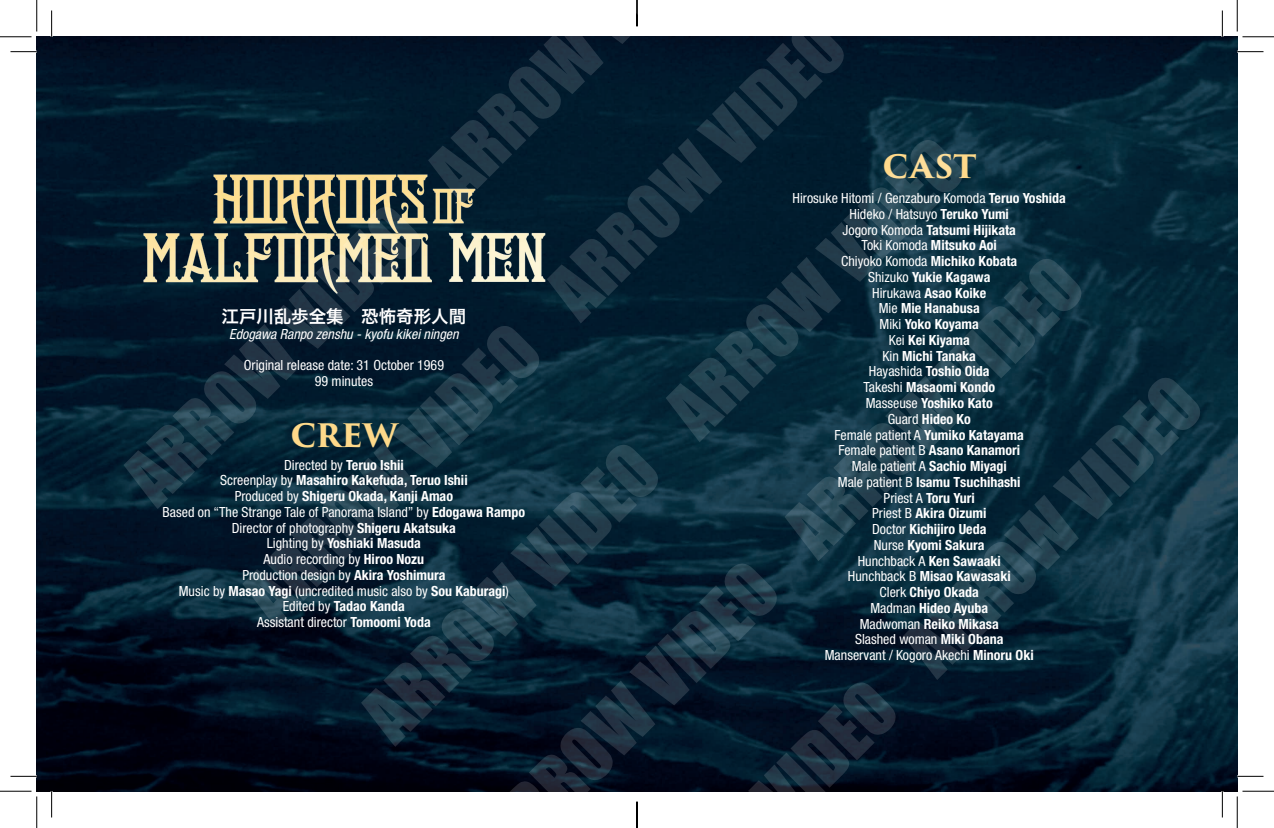
<style>
.page{position:relative;width:1274px;height:828px;background:#fff}
.page>*{position:absolute;margin:0;border:0;box-sizing:border-box;transform-origin:0 0}
.t1{font:70px "Impact";color:rgb(255 255 255/.14)}
.t2{font:700 31.5px "Trajan Pro 3";color:#fed98a}
.t3{font:17.5px "Hira Kaku Pro W6";color:#fff}
.t4{font:700 condensed 14px/15.8px "Helvetica Neue LT Std";color:#fff;text-align:center}
.t5{font:condensed 14px/15.8px "Helvetica Neue LT Std";color:#fff;text-align:center}
.t6{font:italic condensed 14px "Helvetica Neue LT Std";color:#fff}
.s1{font-weight:400}
.s2{font-weight:700}
</style>
<div class="page">
<img style="left:37px;top:37px;width:1200px;height:754px">
<img style="left:141px;top:170px;width:406px;height:126px">
<svg style="left:10px;top:51px;width:27px;height:1px"></svg>
<svg style="left:1237px;top:51px;width:26px;height:1px"></svg>
<svg style="left:10px;top:776px;width:27px;height:1px"></svg>
<svg style="left:1237px;top:776px;width:26px;height:1px"></svg>
<svg style="left:51px;top:10px;width:1px;height:27px"></svg>
<svg style="left:51px;top:791px;width:1px;height:26px"></svg>
<svg style="left:1222px;top:10px;width:1px;height:27px"></svg>
<svg style="left:1222px;top:791px;width:1px;height:26px"></svg>
<hr style="left:0;top:36px;width:32px;height:1px;background:#000">
<hr style="left:1242px;top:36px;width:32px;height:1px;background:#000">
<hr style="left:0;top:790px;width:32px;height:1px;background:#000">
<hr style="left:1242px;top:790px;width:32px;height:1px;background:#000">
<hr style="left:36px;top:0;width:1px;height:31px;background:#000">
<hr style="left:36px;top:796px;width:1px;height:32px;background:#000">
<hr style="left:1237px;top:0;width:1px;height:31px;background:#000">
<hr style="left:1237px;top:796px;width:1px;height:32px;background:#000">
<svg style="left:636px;top:0;width:2px;height:26px"></svg>
<svg style="left:637px;top:801px;width:1px;height:27px"></svg>
<h1 class="t1" style="left:100px;top:451px;width:687px;rotate:-45deg">ARROW VIDEO ARROW V</h1>
<h1 class="t1" style="left:219px;top:570px;width:814px;rotate:-45deg">ARROW VIDEO ARROW VIDEO</h1>
<h1 class="t1" style="left:337px;top:689px;width:814px;rotate:-45deg">ARROW VIDEO ARROW VIDEO</h1>
<h2 class="t2" style="left:883px;top:143px;width:96px">CAST</h2>
<p class="t4" style="left:793px;top:190px;width:275px"><span class="s1">Hirosuke Hitomi / Genzaburo Komoda</span> Teruo Yoshida<br><span class="s1">Hideko / Hatsuyo</span> Teruko Yumi<br><span class="s1">Jogoro Komoda</span> Tatsumi Hijikata<br><span class="s1">Toki Komoda</span> Mitsuko Aoi<br><span class="s1">Chiyoko Komoda</span> Michiko Kobata<br><span class="s1">Shizuko</span> Yukie Kagawa<br><span class="s1">Hirukawa</span> Asao Koike<br><span class="s1">Mie</span> Mie Hanabusa<br><span class="s1">Miki</span> Yoko Koyama<br><span class="s1">Kei</span> Kei Kiyama<br><span class="s1">Kin</span> Michi Tanaka<br><span class="s1">Hayashida</span> Toshio Oida<br><span class="s1">Takeshi</span> Masaomi Kondo<br><span class="s1">Masseuse</span> Yoshiko Kato<br><span class="s1">Guard</span> Hideo Ko<br><span class="s1">Female patient A</span> Yumiko Katayama<br><span class="s1">Female patient B</span> Asano Kanamori<br><span class="s1">Male patient A</span> Sachio Miyagi<br><span class="s1">Male patient B</span> Isamu Tsuchihashi<br><span class="s1">Priest A</span> Toru Yuri<br><span class="s1">Priest B</span> Akira Oizumi<br><span class="s1">Doctor</span> Kichijiro Ueda<br><span class="s1">Nurse</span> Kyomi Sakura<br><span class="s1">Hunchback A</span> Ken Sawaaki<br><span class="s1">Hunchback B</span> Misao Kawasaki<br><span class="s1">Clerk</span> Chiyo Okada<br><span class="s1">Madman</span> Hideo Ayuba<br><span class="s1">Madwoman</span> Reiko Mikasa<br><span class="s1">Slashed woman</span> Miki Obana<br><span class="s1">Manservant / Kogoro Akechi</span> Minoru Oki</p>
<h1 class="t1" style="left:481px;top:782px;width:778px;rotate:-45deg">RROW VIDEO ARROW VIDEO</h1>
<p class="t3" style="left:222px;top:300px;width:246px">江戸川乱歩全集　恐怖奇形人間</p>
<p class="t6" style="left:229px;top:325px;width:231px">Edogawa Ranpo zenshu - kyofu kikei ningen</p>
<p class="t5" style="left:244px;top:357px;width:202px">Original release date: 31 October 1969<br>99 minutes</p>
<h1 class="t1" style="left:730px;top:772px;width:595px;rotate:-45deg">VIDEO ARROW VIDEO</h1>
<h2 class="t2" style="left:291px;top:412px;width:109px">CREW</h2>
<p class="t5" style="left:163px;top:456px;width:364px">Directed by <span class="s2">Teruo Ishii<br></span>Screenplay by <span class="s2">Masahiro Kakefuda, Teruo Ishii<br></span>Produced by <span class="s2">Shigeru Okada, Kanji Amao<br></span>Based on “The Strange Tale of Panorama Island” by <span class="s2">Edogawa Rampo </span>Director of photography <span class="s2">Shigeru Akatsuka<br></span>Lighting by <span class="s2">Yoshiaki Masuda<br></span>Audio recording by <span class="s2">Hiroo Nozu<br></span>Production design by <span class="s2">Akira Yoshimura<br></span>Music by <span class="s2">Masao Yagi</span> (uncredited music also by <span class="s2">Sou Kaburagi</span>)<br>Edited by <span class="s2">Tadao Kanda<br></span>Assistant director <span class="s2">Tomoomi Yoda</span></p>
</div>
